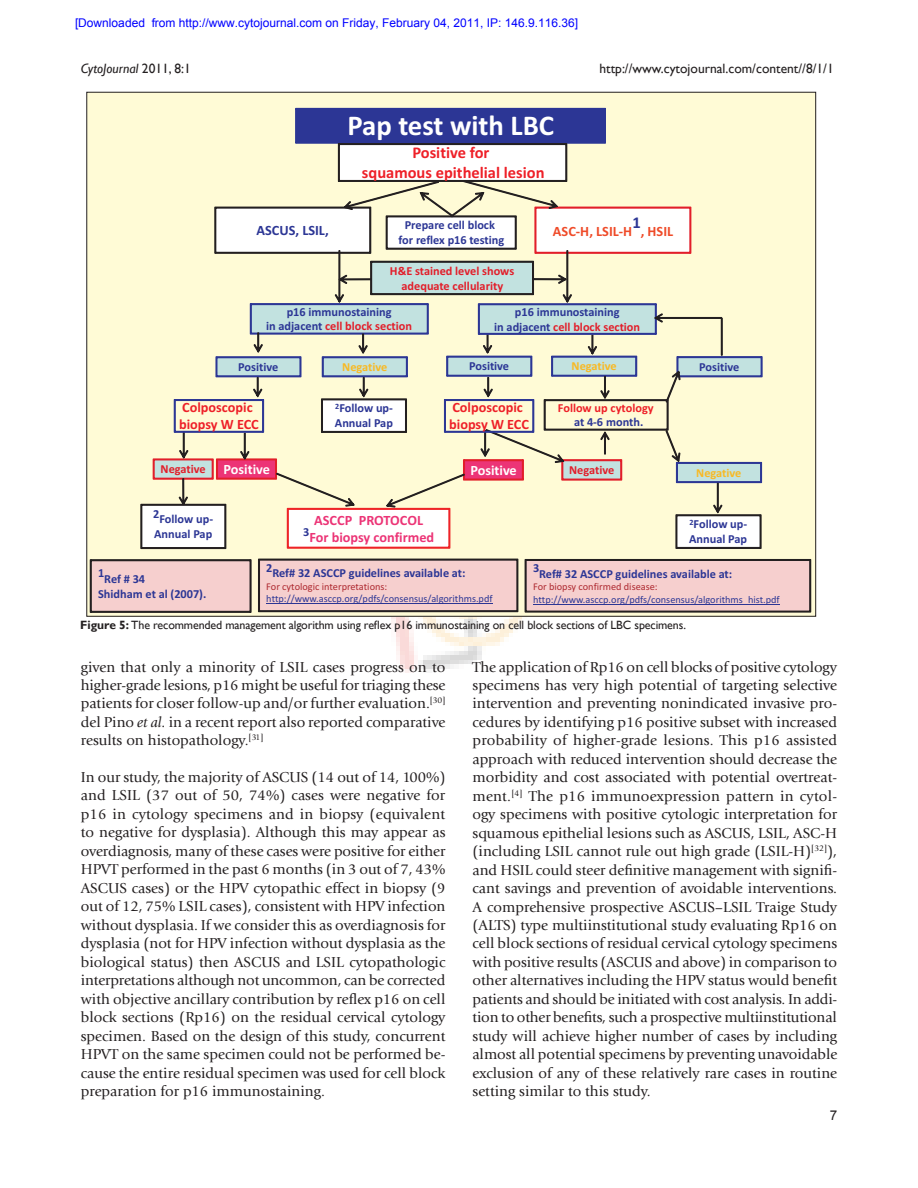
<style>
.page{position:relative;width:918px;height:1188px;background:#fff}
.page>*{position:absolute;margin:0;border:0;box-sizing:border-box;transform-origin:0 0}
.t1{font:700 28.8px "Calibri";color:#fff}
.t2{font:700 16.5px/19.6px "Calibri";color:#ee2028;text-align:center}
.t3{font:15px/18.5px "Giovanni Std";color:#231f20;text-align:justify}
.t4{font:700 14.25px/17.2px "Calibri";color:#ee2028}
.t5{font:700 14.25px/17.2px "Calibri";color:#ec3476;text-align:center}
.t6{font:700 14.25px "Calibri";color:#ef4b29}
.t7{font:700 14.25px "Calibri";color:#fff}
.t8{font:700 14.25px "Calibri";color:#2c3695}
.t9{font:13.5px "Gill Sans";color:#231f20}
.t10{font:italic 13.5px "Gill Sans";color:#231f20}
.t11{font:13.5px "Arial";color:#231f20}
.t12{font:700 12.3px/14.7px "Calibri";color:#2c3695;text-align:center}
.t13{font:700 12.3px/14.7px "Calibri";color:#e21e2a;text-align:center}
.t14{font:700 12.3px "Calibri";color:#f8b924}
.t15{font:700 12.3px "Calibri";color:#ee2028}
.t16{font:12px "Gill Sans";letter-spacing:-.01em;color:#231f20}
.t17{font:12px "Arial";color:#00f}
.t18{font:10.35px "Calibri";color:#2c3695}
.t19{font:10.35px "Calibri";color:#ae2930}
.s1{font-style:normal}
.s2{color:#e21e2a}
.s3{font-weight:700}
.s4{font-style:italic}
</style>
<div class="page">
<img style="left:391px;top:617px;width:131px;height:56px">
<div style="left:88px;top:94px;width:726px;height:521px;background:#fffbd6"></div>
<svg style="left:90px;top:559px;width:162px;height:54px;background:#e0bdbc"></svg>
<svg style="left:258px;top:558px;width:554px;height:55px;background:#e2c0be"></svg>
<hr style="left:533px;top:604px;width:246px;height:1px;background:#2c3695">
<svg style="left:140px;top:108px;width:623px;height:441px;background:#e5e3d0"></svg>
<p class="t17" style="left:75px;top:16px;width:505px">[Downloaded from http://www.cytojournal.com on Friday, February 04, 2011, IP: 146.9.116.36]</p>
<p class="t10" style="left:81px;top:61px;width:111px">CytoJournal <span class="s1">2011, 8:1</span></p>
<p class="t9" style="left:600px;top:61px;width:236px">http://www.cytojournal.com/content//8/1/1</p>
<h1 class="t1" style="left:347px;top:115px;width:208px">Pap test with LBC</h1>
<p class="t8" style="left:256px;top:225px;width:74px">ASCUS, LSIL,</p>
<p class="t2" style="left:362px;top:144px;width:184px">Positive for<br>squamous epithelial lesion</p>
<p class="t12" style="left:399px;top:219px;width:107px">Prepare cell block for reflex p16 testing</p>
<p class="t13" style="left:390px;top:264px;width:126px">H&amp;E stained level shows adequate cellularity</p>
<p class="t6" style="left:553px;top:226px;width:122px">ASC-H, LSIL-H<sup>1</sup>, HSIL</p>
<p class="t12" style="left:266px;top:305px;width:147px">p16 immunostaining<br>in adjacent <span class="s2">cell block section</span></p>
<p class="t12" style="left:238px;top:360px;width:42px">Positive</p>
<p class="t12" style="left:335px;top:402px;width:60px;text-align:left"><sup>2</sup>Follow up-<br>Annual Pap</p>
<p class="t12" style="left:494px;top:305px;width:147px">p16 immunostaining<br>in adjacent <span class="s2">cell block section</span></p>
<p class="t14" style="left:342px;top:362px;width:47px">Negative</p>
<p class="t12" style="left:469px;top:360px;width:42px">Positive</p>
<p class="t14" style="left:572px;top:362px;width:47px">Negative</p>
<p class="t15" style="left:558px;top:403px;width:97px">Follow up cytology</p>
<p class="t12" style="left:574px;top:416px;width:71px">at 4-6 month.</p>
<p class="t4" style="left:179px;top:400px;width:81px">Colposcopic biopsy W ECC</p>
<p class="t4" style="left:449px;top:400px;width:81px">Colposcopic biopsy W ECC</p>
<p class="t12" style="left:699px;top:360px;width:42px">Positive</p>
<p class="t13" style="left:161px;top:463px;width:47px">Negative</p>
<p class="t7" style="left:224px;top:464px;width:48px">Positive</p>
<p class="t12" style="left:153px;top:507px;width:8px">2</p>
<p class="t12" style="left:154px;top:513px;width:61px">Follow up-<br>Annual Pap</p>
<p class="t5" style="left:303px;top:512px;width:133px">ASCCP PROTOCOL<br><sup>3</sup>For biopsy confirmed</p>
<p class="t7" style="left:470px;top:465px;width:48px">Positive</p>
<p class="t13" style="left:569px;top:464px;width:47px">Negative</p>
<p class="t14" style="left:696px;top:468px;width:47px">Negative</p>
<p class="t12" style="left:689px;top:518px;width:60px;text-align:left"><sup>2</sup>Follow up-<br>Annual Pap</p>
<p class="t12" style="left:98px;top:567px;width:8px">1</p>
<p class="t12" style="left:98px;top:572px;width:110px;text-align:left;text-indent:6px">Ref # 34<br>Shidham et al (2007).</p>
<p class="t12" style="left:266px;top:561px;width:8px">2</p>
<p class="t12" style="left:272px;top:567px;width:195px">Ref# 32 ASCCP guidelines available at:</p>
<p class="t19" style="left:266px;top:583px;width:123px">For cytologic interpretations:</p>
<p class="t18" style="left:266px;top:595px;width:228px">http://www.asccp.org/pdfs/consensus/algorithms.pdf</p>
<p class="t12" style="left:533px;top:561px;width:8px">3</p>
<p class="t12" style="left:539px;top:567px;width:195px">Ref# 32 ASCCP guidelines available at:</p>
<p class="t19" style="left:533px;top:583px;width:126px">For biopsy confirmed disease:</p>
<p class="t18" style="left:533px;top:595px;width:248px">http://www.asccp.org/pdfs/consensus/algorithms_hist.pdf</p>
<p class="t16" style="left:80px;top:618px;width:607px"><span class="s3">Figure 5:</span> The recommended management algorithm using reflex p16 immunostaining on cell block sections of LBC specimens.</p>
<p class="t3" style="left:81px;top:658px;width:366px">given that only a minority of LSIL cases progress on to higher-grade lesions, p16 might be useful for triaging these patients for closer follow-up and/or further evaluation.<sup>[30] </sup>del Pino <span class="s4">et al.</span> in a recent report also reported comparative results on histopathology.<sup>[31]</sup></p>
<p class="t3" style="left:81px;top:768px;width:366px">In our study, the majority of ASCUS (14 out of 14, 100%) and LSIL (37 out of 50, 74%) cases were negative for p16 in cytology specimens and in biopsy (equivalent to negative for dysplasia). Although this may appear as overdiagnosis, many of these cases were positive for either HPVT performed in the past 6 months (in 3 out of 7, 43% ASCUS cases) or the HPV cytopathic effect in biopsy (9 out of 12, 75% LSIL cases), consistent with HPV infection without dysplasia. If we consider this as overdiagnosis for dysplasia (not for HPV infection without dysplasia as the biological status) then ASCUS and LSIL cytopathologic interpretations although not uncommon, can be corrected with objective ancillary contribution by reflex p16 on cell block sections (Rp16) on the residual cervical cytology specimen. Based on the design of this study, concurrent HPVT on the same specimen could not be performed be&shy;cause the entire residual specimen was used for cell block preparation for p16 immunostaining.</p>
<p class="t3" style="left:472px;top:658px;width:366px">The application of Rp16 on cell blocks of positive cytology specimens has very high potential of targeting selective intervention and preventing nonindicated invasive pro&shy;cedures by identifying p16 positive subset with increased probability of higher-grade lesions. This p16 assisted approach with reduced intervention should decrease the morbidity and cost associated with potential overtreat&shy;ment.<sup>[4]</sup> The p16 immunoexpression pattern in cytol&shy;ogy specimens with positive cytologic interpretation for squamous epithelial lesions such as ASCUS, LSIL, ASC-H (including LSIL cannot rule out high grade (LSIL-H)<sup>[32]</sup>), and HSIL could steer definitive management with signifi&shy;cant savings and prevention of avoidable interventions.<br>A comprehensive prospective ASCUS–LSIL Traige Study (ALTS) type multiinstitutional study evaluating Rp16 on cell block sections of residual cervical cytology specimens with positive results (ASCUS and above) in comparison to other alternatives including the HPV status would benefit patients and should be initiated with cost analysis. In addi&shy;tion to other benefits, such a prospective multiinstitutional study will achieve higher number of cases by including almost all potential specimens by preventing unavoidable exclusion of any of these relatively rare cases in routine setting similar to this study.</p>
<p class="t11" style="left:830px;top:1107px;width:9px">7</p>
</div>
